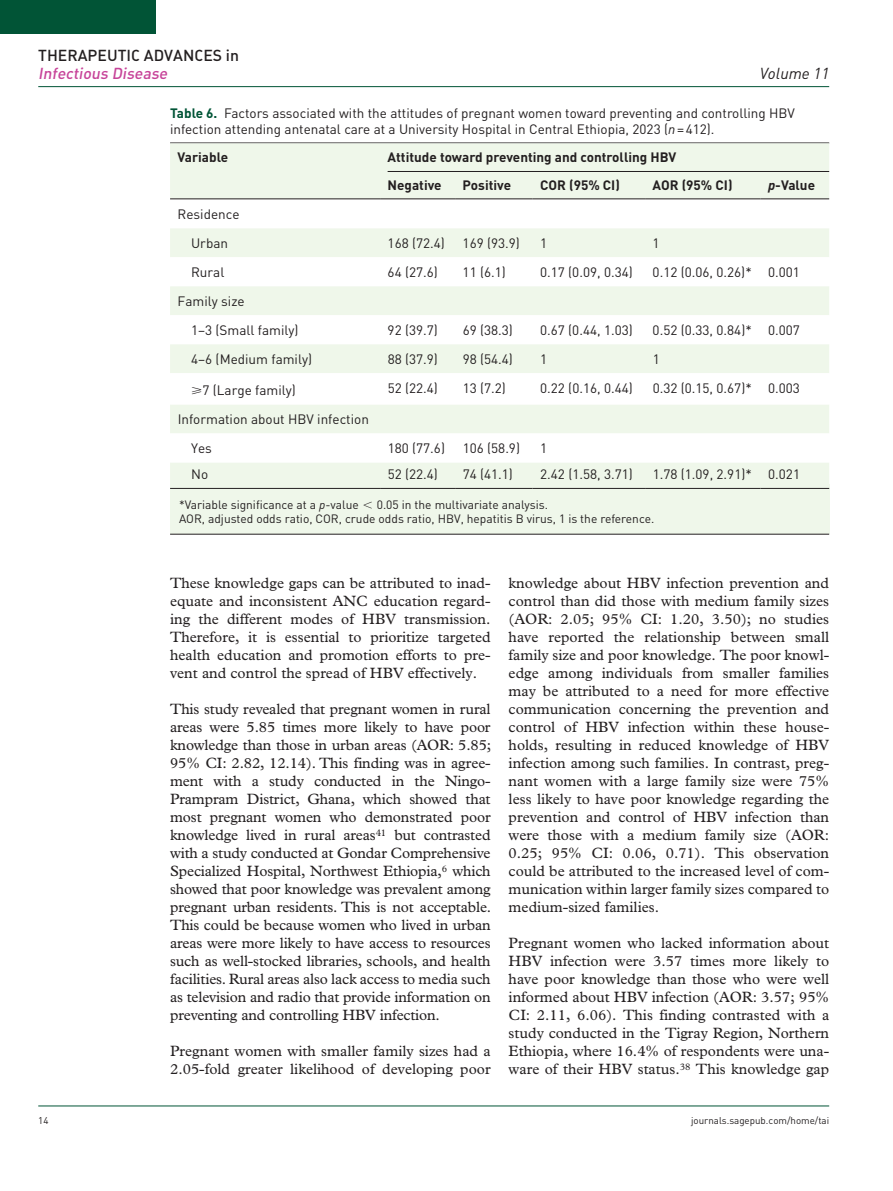
<style>
.page{position:relative;width:893px;height:1191px;background:#fff}
.page>*{position:absolute;margin:0;border:0;box-sizing:border-box;transform-origin:0 0}
.t1{font:15.75px "DIN Medium Alternate";color:#231f20}
.t2{font:italic 15.75px "DIN Medium Alternate";color:#c74499}
.t3{font:italic 15.75px "DIN";color:#231f20}
.t4{font:15px/18px "Plantin Std";color:#231f20;text-align:justify}
.t5{font:13.5px/29px "DIN";color:#231f20}
.t6{font:700 13.5px/27.8px "DIN";color:#231f20}
.t7{font:12px/14.2px "DIN";color:#231f20}
.t8{font:9.75px "DIN";color:#231f20}
.s1{font-weight:700;color:#015436}
.s2{font-style:italic}
</style>
<div class="page">
<hr style="left:38px;top:86px;width:791px;height:1px;background:#015436">
<hr style="left:38px;top:1105px;width:791px;height:1px;background:#015436">
<div style="left:0;top:0;width:155px;height:34px;background:#015436"></div>
<div style="left:170px;top:484px;width:659px;height:50px;background:#eff7ea"></div>
<hr style="left:170px;top:534px;width:659px;height:1px;background:#231f20">
<div style="left:170px;top:143px;width:659px;height:345px;background:#eff7ea"></div>
<svg style="left:170px;top:199px;width:659px;height:263px"></svg>
<hr style="left:380px;top:198px;width:75px;height:1px;background:#231f20">
<hr style="left:455px;top:198px;width:78px;height:1px;background:#231f20">
<hr style="left:533px;top:198px;width:112px;height:1px;background:#231f20">
<hr style="left:645px;top:198px;width:116px;height:1px;background:#231f20">
<hr style="left:761px;top:198px;width:68px;height:1px;background:#231f20">
<hr style="left:170px;top:488px;width:210px;height:1px;background:#231f20">
<hr style="left:380px;top:488px;width:75px;height:1px;background:#231f20">
<hr style="left:455px;top:488px;width:78px;height:1px;background:#231f20">
<hr style="left:533px;top:488px;width:112px;height:1px;background:#231f20">
<hr style="left:645px;top:488px;width:116px;height:1px;background:#231f20">
<hr style="left:761px;top:488px;width:68px;height:1px;background:#231f20">
<hr style="left:170px;top:198px;width:210px;height:1px;background:#231f20">
<hr style="left:388px;top:171px;width:441px;height:1px;background:#231f20">
<p class="t1" style="left:38px;top:45px;width:202px">THERAPEUTIC ADVANCES IN</p>
<p class="t2" style="left:38px;top:63px;width:134px">I nfectious Disease</p>
<p class="t3" style="left:760px;top:63px;width:71px">Volume 11</p>
<p class="t5" style="left:170px;top:105px;width:626px;line-height:15.8px"><span class="s1">Table 6.</span> Factors associated with the attitudes of pregnant women toward preventing and controlling HBV infection attending antenatal care at a University Hospital in Central Ethiopia, 2023 (<span class="s2">n</span>=412).</p>
<p class="t6" style="left:178px;top:143px;width:52px">Variable</p>
<p class="t6" style="left:388px;top:143px;width:290px">Attitude toward preventing and controlling HBV<br>Negative</p>
<p class="t6" style="left:463px;top:170px;width:50px">Positive</p>
<p class="t6" style="left:540px;top:170px;width:81px">COR (95% CI)</p>
<p class="t6" style="left:653px;top:170px;width:81px">AOR (95% CI)</p>
<p class="t6" style="left:768px;top:170px;width:48px"><span class="s2">p</span>-Value</p>
<p class="t5" style="left:178px;top:200px;width:63px;text-align:center">Residence<br>Urban</p>
<p class="t5" style="left:388px;top:229px;width:59px">168 (72.4)</p>
<p class="t5" style="left:463px;top:229px;width:59px">169 (93.9)</p>
<p class="t5" style="left:540px;top:229px;width:9px">1</p>
<p class="t5" style="left:653px;top:229px;width:9px">1</p>
<p class="t5" style="left:191px;top:258px;width:35px">Rural</p>
<p class="t5" style="left:388px;top:258px;width:52px">64 (27.6)</p>
<p class="t5" style="left:463px;top:258px;width:45px">11 (6.1)</p>
<p class="t5" style="left:540px;top:258px;width:94px">0.17 (0.09, 0.34)</p>
<p class="t5" style="left:653px;top:258px;width:149px">0.12 (0.06, 0.26)* 0.001</p>
<p class="t5" style="left:191px;top:287px;width:109px;text-indent:-14px">Family size<br>1–3 (Small family)</p>
<p class="t5" style="left:388px;top:315px;width:52px">92 (39.7)</p>
<p class="t5" style="left:463px;top:315px;width:52px">69 (38.3)</p>
<p class="t5" style="left:540px;top:315px;width:94px">0.67 (0.44, 1.03)</p>
<p class="t5" style="left:653px;top:315px;width:149px">0.52 (0.33, 0.84)* 0.007</p>
<p class="t5" style="left:191px;top:344px;width:122px">4–6 (Medium family)</p>
<p class="t5" style="left:388px;top:344px;width:52px">88 (37.9)</p>
<p class="t5" style="left:463px;top:344px;width:52px">98 (54.4)</p>
<p class="t5" style="left:540px;top:344px;width:9px">1</p>
<p class="t5" style="left:653px;top:344px;width:9px">1</p>
<p class="t5" style="left:191px;top:376px;width:106px">⩾7 (Large family)</p>
<p class="t5" style="left:388px;top:373px;width:52px">52 (22.4)</p>
<p class="t5" style="left:463px;top:373px;width:45px">13 (7.2)</p>
<p class="t5" style="left:540px;top:373px;width:94px">0.22 (0.16, 0.44)</p>
<p class="t5" style="left:653px;top:373px;width:149px">0.32 (0.15, 0.67)* 0.003</p>
<p class="t5" style="left:191px;top:405px;width:179px;text-indent:-14px">Information about HBV infection<br>Yes</p>
<p class="t5" style="left:388px;top:434px;width:59px">180 (77.6)</p>
<p class="t5" style="left:463px;top:434px;width:59px">106 (58.9)</p>
<p class="t5" style="left:540px;top:434px;width:9px">1</p>
<p class="t5" style="left:191px;top:460px;width:19px">No</p>
<p class="t5" style="left:388px;top:460px;width:52px">52 (22.4)</p>
<p class="t5" style="left:463px;top:460px;width:52px">74 (41.1)</p>
<p class="t5" style="left:540px;top:460px;width:94px">2.42 (1.58, 3.71)</p>
<p class="t5" style="left:653px;top:460px;width:149px">1.78 (1.09, 2.91)* 0.021</p>
<p class="t7" style="left:179px;top:497px;width:181px">*Variable significance at a <span class="s2">p</span>-value</p>
<p class="t7" style="left:179px;top:497px;width:477px;text-indent:198px">0.05 in the multivariate analysis.<br>AOR, adjusted odds ratio, COR, crude odds ratio, HBV, hepatitis B virus, 1 is the reference.</p>
<p class="t4" style="left:170px;top:574px;width:322px">These knowledge gaps can be attributed to inad&shy;equate and inconsistent ANC education regard&shy;ing the different modes of HBV transmission.<br>Therefore, it is essential to prioritize targeted health education and promotion efforts to pre&shy;vent and control the spread of HBV effectively.</p>
<p class="t4" style="left:170px;top:700px;width:323px">This study revealed that pregnant women in rural areas were 5.85 times more likely to have poor knowledge than those in urban areas (AOR: 5.85; 95% CI: 2.82, 12.14). This finding was in agree&shy;ment with a study conducted in the Ningo-Prampram District, Ghana, which showed that most pregnant women who demonstrated poor knowledge lived in rural areas<sup>41</sup> but contrasted with a study conducted at Gondar Comprehensive Specialized Hospital, Northwest Ethiopia,<sup>6</sup> which showed that poor knowledge was prevalent among pregnant urban residents. This is not acceptable.<br>This could be because women who lived in urban areas were more likely to have access to resources such as well-stocked libraries, schools, and health facilities. Rural areas also lack access to media such as television and radio that provide information on preventing and controlling HBV infection.</p>
<p class="t4" style="left:170px;top:1042px;width:322px">Pregnant women with smaller family sizes had a<br>2.05-fold greater likelihood of developing poor</p>
<p class="t4" style="left:509px;top:574px;width:322px">knowledge about HBV infection prevention and control than did those with medium family sizes (AOR: 2.05; 95% CI: 1.20, 3.50); no studies have reported the relationship between small family size and poor knowledge. The poor knowl&shy;edge among individuals from smaller families may be attributed to a need for more effective communication concerning the prevention and control of HBV infection within these house&shy;holds, resulting in reduced knowledge of HBV infection among such families. In contrast, preg&shy;nant women with a large family size were 75% less likely to have poor knowledge regarding the prevention and control of HBV infection than were those with a medium family size (AOR:<br>0.25; 95% CI: 0.06, 0.71). This observation could be attributed to the increased level of com&shy;munication within larger family sizes compared to medium-sized families.</p>
<p class="t4" style="left:509px;top:934px;width:322px">Pregnant women who lacked information about HBV infection were 3.57 times more likely to have poor knowledge than those who were well informed about HBV infection (AOR: 3.57; 95% CI: 2.11, 6.06). This finding contrasted with a study conducted in the Tigray Region, Northern Ethiopia, where 16.4% of respondents were una&shy;ware of their HBV status.<sup>38</sup> This knowledge gap</p>
<p class="t8" style="left:38px;top:1114px;width:12px">14</p>
<p class="t8" style="left:691px;top:1114px;width:140px">journals.sagepub.com/home/tai</p>
</div>
